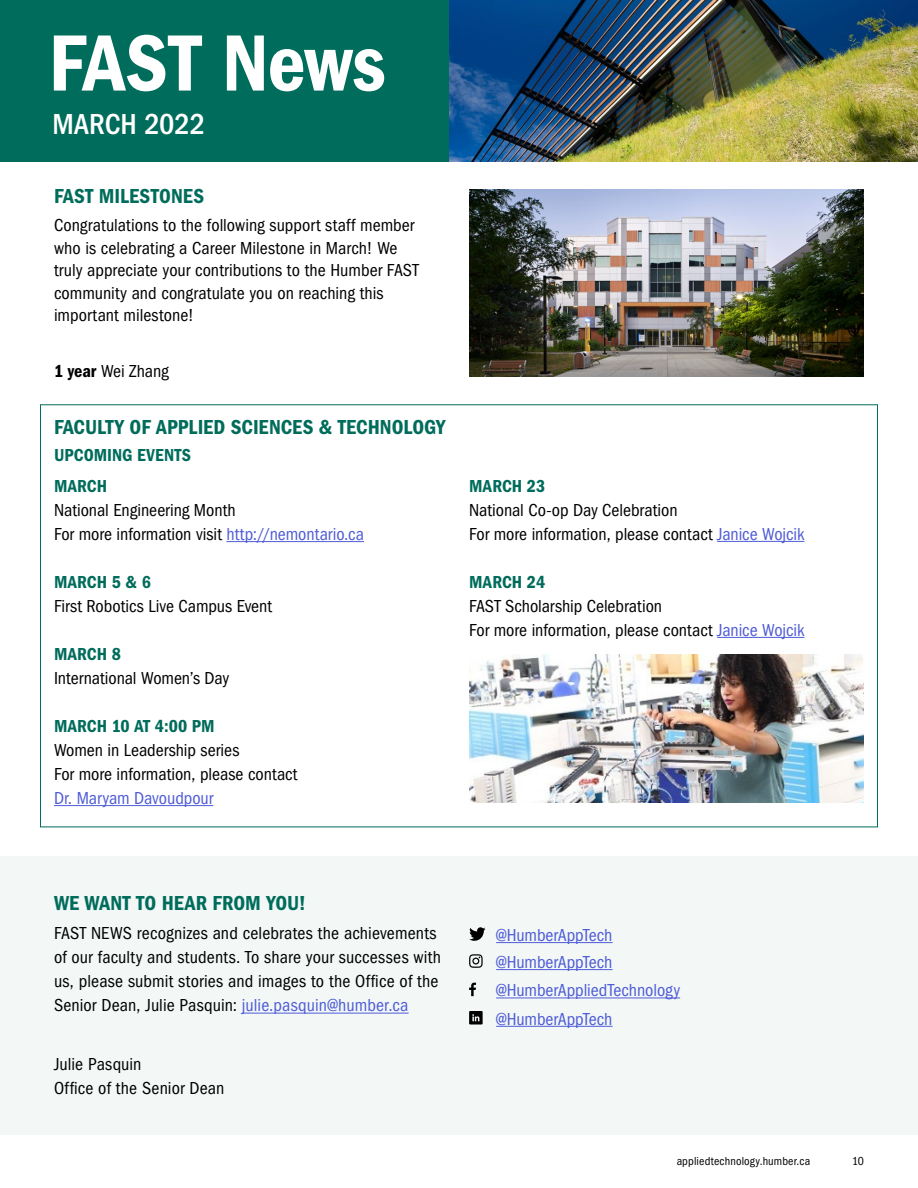
<style>
.page{position:relative;width:918px;height:1188px;background:#fff}
.page>*{position:absolute;margin:0;border:0;box-sizing:border-box;transform-origin:0 0}
.t1{font:82.5px "ITC Franklin Gothic Std Dm Cd";letter-spacing:-.005em;color:#fff}
.t2{font:500 condensed 30px "ITC Franklin Gothic Std";color:#fff}
.h2_content_header{font:21px "ITC Franklin Gothic Std Dm Cd";color:#006c5b}
.p_body{font:condensed 18px/24px "ITC Franklin Gothic Std";color:#000}
.social_indent{font:condensed 18px "ITC Franklin Gothic Std";letter-spacing:-.005em;color:#4f5cd6}
.h3_content_sub_head{font:18px "ITC Franklin Gothic Std Dm Cd";letter-spacing:.005em;color:#006c5b}
.h1_title{font:condensed 12px "ITC Franklin Gothic Std";letter-spacing:.01em;color:#000}
.s1{font-family:"ITC Franklin Gothic Std Dm Cd";font-stretch:normal}
.s2{color:#4f5cd6}
</style>
<div class="page">
<img style="left:449px;top:0;width:469px;height:162px">
<div style="left:0;top:0;width:449px;height:162px;background:#006c5b"></div>
<img style="left:469px;top:189px;width:395px;height:188px">
<hr style="left:226px;top:541px;width:138px;height:1px;background:#4f5cd6">
<hr style="left:54px;top:805px;width:159px;height:1px;background:#4f5cd6">
<hr style="left:717px;top:541px;width:87px;height:1px;background:#4f5cd6">
<hr style="left:717px;top:637px;width:87px;height:1px;background:#4f5cd6">
<img style="left:469px;top:655px;width:395px;height:148px">
<div style="left:0;top:856px;width:918px;height:279px;background:#f3f8f7"></div>
<hr style="left:242px;top:1013px;width:167px;height:1px;background:#4f5cd6">
<hr style="left:496px;top:942px;width:117px;height:1px;background:#4f5cd6">
<hr style="left:496px;top:969px;width:117px;height:1px;background:#4f5cd6">
<hr style="left:496px;top:997px;width:184px;height:1px;background:#4f5cd6">
<hr style="left:496px;top:1026px;width:117px;height:1px;background:#4f5cd6">
<svg style="left:469px;top:927px;width:17px;height:14px"></svg>
<svg style="left:469px;top:954px;width:14px;height:14px"></svg>
<svg style="left:469px;top:983px;width:7px;height:13px"></svg>
<svg style="left:469px;top:1011px;width:14px;height:13px"></svg>
<h1 class="t1" style="left:49px;top:16px;width:339px">FAST News</h1>
<h2 class="t2" style="left:52px;top:107px;width:154px">MARCH 2022</h2>
<p class="h2_content_header" style="left:54px;top:184px;width:152px">FAST MILESTONES</p>
<p class="p_body" style="left:54px;top:214px;width:366px;line-height:22.5px">Congratulations to the following support staff member who is celebrating a Career Milestone in March! We truly appreciate your contributions to the Humber FAST community and congratulate you on reaching this important milestone!</p>
<p class="p_body" style="left:54px;top:359px;width:116px"><span class="s1">1 year</span> Wei Zhang</p>
<p class="h2_content_header" style="left:54px;top:415px;width:393px">FACULTY OF APPLIED SCIENCES &amp; TECHNOLOGY</p>
<p class="h3_content_sub_head" style="left:54px;top:445px;width:139px">UPCOMING EVENTS</p>
<p class="h3_content_sub_head" style="left:54px;top:476px;width:55px">MARCH</p>
<p class="p_body" style="left:54px;top:498px;width:312px">National Engineering Month<br>For more information visit <span class="s2">http://nemontario.ca</span></p>
<p class="h3_content_sub_head" style="left:54px;top:572px;width:99px">MARCH 5 &amp; 6</p>
<p class="p_body" style="left:54px;top:594px;width:220px">First Robotics Live Campus Event</p>
<p class="h3_content_sub_head" style="left:54px;top:644px;width:69px">MARCH 8</p>
<p class="p_body" style="left:54px;top:666px;width:177px">International Women’s Day</p>
<p class="h3_content_sub_head" style="left:54px;top:716px;width:162px">MARCH 10 AT 4:00 PM</p>
<p class="p_body" style="left:54px;top:738px;width:245px">Women in Leadership series<br>For more information, please contact<br><span class="s2">Dr. Maryam Davoudpour</span></p>
<p class="h3_content_sub_head" style="left:469px;top:475px;width:78px">MARCH 23</p>
<p class="p_body" style="left:469px;top:498px;width:337px">National Co-op Day Celebration<br>For more information, please contact <span class="s2">Janice Wojcik</span></p>
<p class="h3_content_sub_head" style="left:469px;top:571px;width:78px">MARCH 24</p>
<p class="p_body" style="left:469px;top:594px;width:337px">FAST Scholarship Celebration<br>For more information, please contact <span class="s2">Janice Wojcik</span></p>
<p class="h2_content_header" style="left:54px;top:891px;width:254px">WE WANT TO HEAR FROM YOU!</p>
<p class="p_body" style="left:54px;top:922px;width:389px">FAST NEWS recognizes and celebrates the achievements of our faculty and students. To share your successes with us, please submit stories and images to the Office of the Senior Dean, Julie Pasquin: <span class="s2">julie.pasquin@humber.ca</span></p>
<p class="p_body" style="left:54px;top:1052px;width:172px">Julie Pasquin<br>Office of the Senior Dean</p>
<p class="social_indent" style="left:496px;top:925px;width:118px">@HumberAppTech</p>
<p class="social_indent" style="left:496px;top:952px;width:118px">@HumberAppTech</p>
<p class="social_indent" style="left:496px;top:980px;width:186px">@HumberAppliedTechnology</p>
<p class="social_indent" style="left:496px;top:1008px;width:118px">@HumberAppTech</p>
<p class="h1_title" style="left:677px;top:1154px;width:135px">appliedtechnology.humber.ca</p>
<p class="h1_title" style="left:852px;top:1154px;width:13px">10</p>
</div>
